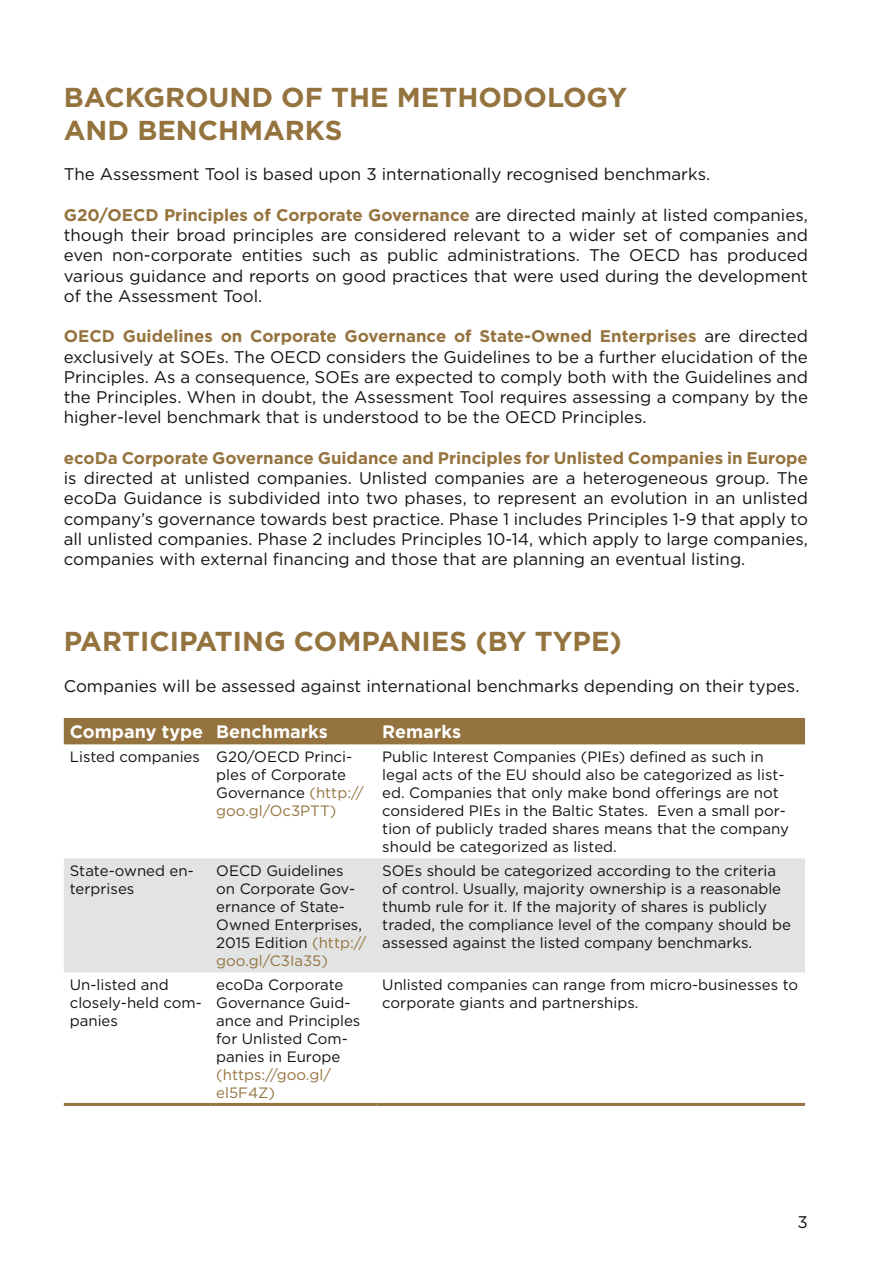
<style>
.page{position:relative;width:893px;height:1263px;background:#fff}
.page>*{position:absolute;margin:0;border:0;box-sizing:border-box;transform-origin:0 0}
.t1{font:700 27.3px/32.8px "Gotham";color:#94733e}
.t2{font:700 18px "Gotham";color:#fff}
._1_1{font:16.8px/20.2px "Gotham";color:#121212;text-align:justify}
.t3{font:15px/18px "Gotham";color:#121212}
.s1{font-weight:700;color:#94733e}
.s2{color:#94733e}
</style>
<div class="page">
<div style="left:64px;top:718px;width:741px;height:26px;background:#94733e"></div>
<div style="left:64px;top:858px;width:741px;height:114px;background:#e2e4e4"></div>
<hr style="left:64px;top:1103px;width:146px;height:3px;background:#94733e">
<hr style="left:210px;top:1103px;width:166px;height:3px;background:#94733e">
<hr style="left:376px;top:1103px;width:429px;height:3px;background:#94733e">
<p class="t1" style="left:64px;top:81px;width:565px">BACKGROUND OF THE METHODOLOGY<br>AND BENCHMARKS</p>
<p class="_1_1" style="left:64px;top:164px;width:648px">The Assessment Tool is based upon 3 internationally recognised benchmarks.</p>
<p class="_1_1" style="left:64px;top:204px;width:746px"><span class="s1">G20/OECD Principles of Corporate Governance</span> are directed mainly at listed companies, though their broad principles are considered relevant to a wider set of companies and even non-corporate entities such as public administrations. The OECD has produced various guidance and reports on good practices that were used during the development of the Assessment Tool.</p>
<p class="_1_1" style="left:64px;top:326px;width:746px"><span class="s1">OECD Guidelines on Corporate Governance of State-Owned Enterprises</span> are directed exclusively at SOEs. The OECD considers the Guidelines to be a further elucidation of the Principles. As a consequence, SOEs are expected to comply both with the Guidelines and the Principles. When in doubt, the Assessment Tool requires assessing a company by the higher-level benchmark that is understood to be the OECD Principles.</p>
<p class="_1_1" style="left:64px;top:447px;width:746px"><span class="s1">ecoDa Corporate Governance Guidance and Principles for Unlisted Companies in Europe </span>is directed at unlisted companies. Unlisted companies are a heterogeneous group. The ecoDa Guidance is subdivided into two phases, to represent an evolution in an unlisted company’s governance towards best practice. Phase 1 includes Principles 1-9 that apply to all unlisted companies. Phase 2 includes Principles 10-14, which apply to large companies, companies with external financing and those that are planning an eventual listing.</p>
<p class="t1" style="left:64px;top:625px;width:560px">PARTICIPATING COMPANIES (BY TYPE)</p>
<p class="_1_1" style="left:64px;top:675px;width:737px">Companies will be assessed against international benchmarks depending on their types.</p>
<p class="t2" style="left:70px;top:720px;width:135px">Company type</p>
<p class="t2" style="left:216px;top:720px;width:113px">Benchmarks</p>
<p class="t2" style="left:382px;top:720px;width:80px">Remarks</p>
<p class="t3" style="left:70px;top:748px;width:132px">Listed companies</p>
<p class="t3" style="left:216px;top:748px;width:149px">G20/OECD Princi&shy;ples of Corporate<br>Governance <span class="s2">(http:// goo.gl/Oc3PTT)</span></p>
<p class="t3" style="left:382px;top:748px;width:408px">Public Interest Companies (PIEs) defined as such in legal acts of the EU should also be categorized as list&shy;ed. Companies that only make bond offerings are not considered PIEs in the Baltic States. Even a small por&shy;tion of publicly traded shares means that the company should be categorized as listed.</p>
<p class="t3" style="left:70px;top:862px;width:126px">State-owned en&shy;terprises</p>
<p class="t3" style="left:216px;top:862px;width:152px">OECD Guidelines<br>on Corporate Gov&shy;ernance of State-<br>Owned Enterprises,<br>2015 Edition <span class="s2">(http:// goo.gl/C3Ia35)</span></p>
<p class="t3" style="left:382px;top:862px;width:410px">SOEs should be categorized according to the criteria of control. Usually, majority ownership is a reasonable thumb rule for it. If the majority of shares is publicly traded, the compliance level of the company should be assessed against the listed company benchmarks.</p>
<p class="t3" style="left:70px;top:976px;width:134px">Un-listed and closely-held com&shy;panies</p>
<p class="t3" style="left:216px;top:976px;width:146px">ecoDa Corporate<br>Governance Guid&shy;ance and Principles for Unlisted Com&shy;panies in Europe <span class="s2">(https://goo.gl/ el5F4Z)</span></p>
<p class="t3" style="left:382px;top:976px;width:417px">Unlisted companies can range from micro-businesses to corporate giants and partnerships.</p>
<p class="_1_1" style="left:798px;top:1212px;width:12px">3</p>
</div>
